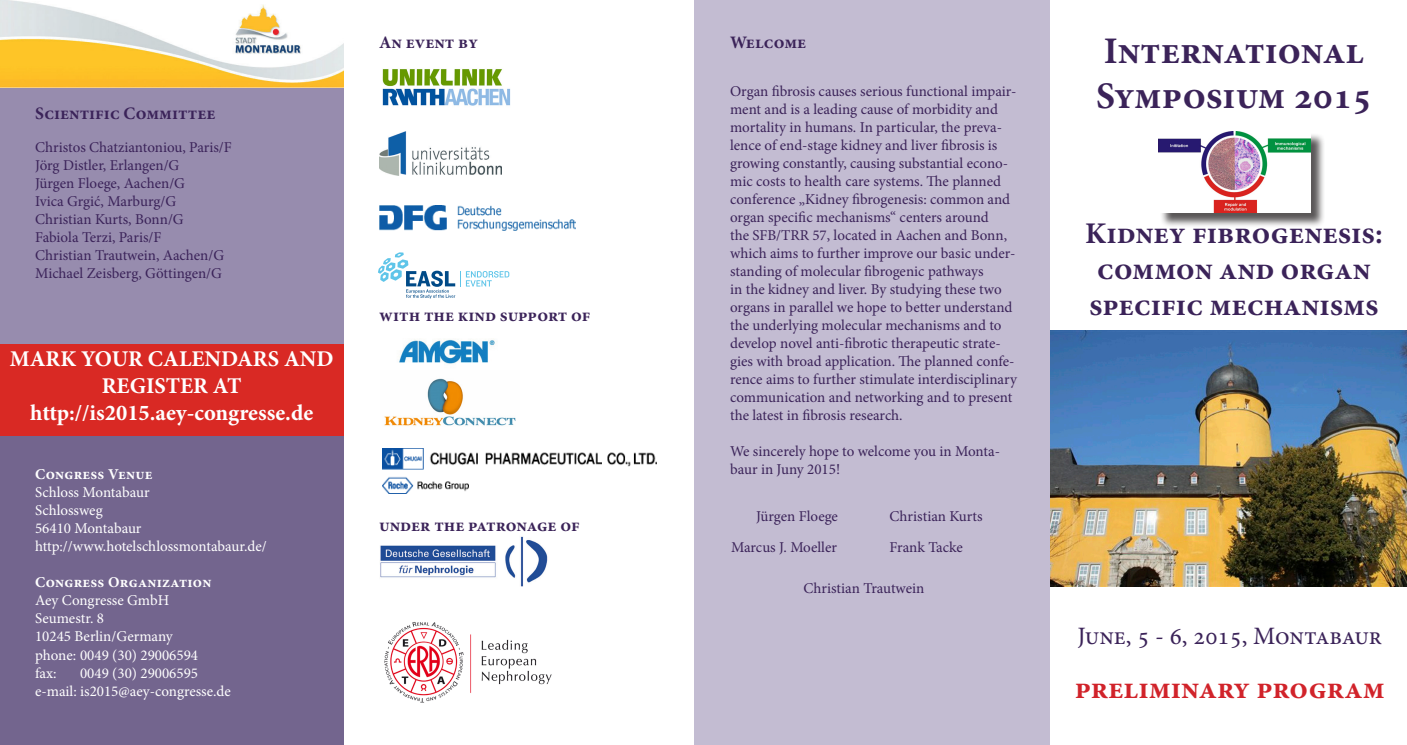
<style>
.page{position:relative;width:1407px;height:745px;background:#fff}
.page>*{position:absolute;margin:0;border:0;box-sizing:border-box;transform-origin:0 0}
.t1{font:700 37.5px/45px "Minion Pro";color:#3b2359}
.t2{font:700 30px/36px "Minion Pro";color:#3b2359}
.t3{font:700 30px "Minion Pro";color:#d1232a}
.t4{font:25px "Minion Pro";color:#3b2359}
.t5{font:700 22.5px/27px "Minion Pro";color:#fff;text-align:center}
.t6{font:700 17.5px "Minion Pro";color:#3b2359}
.t7{font:15px/18px "Minion Pro";color:#3b2359}
.t8{font:15px/18px "Minion Pro";color:#fff}
.t9{font:700 15px "Minion Pro";letter-spacing:.015em;color:#fff}
</style>
<div class="page">
<div style="left:0;top:408px;width:344px;height:336px;background:#73658e"></div>
<div style="left:0;top:0;width:344px;height:384px;background:#978cae"></div>
<div style="left:0;top:344px;width:344px;height:91px;background:#d92924"></div>
<img style="left:1050px;top:330px;width:357px;height:256px">
<div style="left:1160px;top:133px;width:165px;height:94px;background:#231f20;opacity:.75"></div>
<img style="left:1158px;top:131px;width:152px;height:81px">
<div style="left:694px;top:0;width:356px;height:744px;background:#c3bcd2"></div>
<img style="left:0;top:0;width:344px;height:87px">
<img style="left:382px;top:69px;width:129px;height:37px">
<img style="left:379px;top:131px;width:123px;height:44px">
<img style="left:379px;top:205px;width:196px;height:25px">
<img style="left:384px;top:378px;width:132px;height:48px">
<img style="left:399px;top:339px;width:96px;height:25px">
<img style="left:380px;top:536px;width:168px;height:51px">
<img style="left:384px;top:622px;width:168px;height:81px">
<img style="left:383px;top:448px;width:273px;height:45px">
<svg style="left:378px;top:252px;width:131px;height:46px"></svg>
<p class="t6" style="left:35px;top:101px;width:182px">Scientific Committee</p>
<p class="t7" style="left:35px;top:138px;width:198px">Christos Chatziantoniou, Paris/F<br>Jörg Distler, Erlangen/G<br>Jürgen Floege, Aachen/G<br>Ivica Grgić, Marburg/G<br>Christian Kurts, Bonn/G<br>Fabiola Terzi, Paris/F<br>Christian Trautwein, Aachen/G<br>Michael Zeisberg, Göttingen/G</p>
<h3 class="t5" style="left:10px;top:345px;width:325px">MARK YOUR CALENDARS AND<br>REGISTER AT http://is2015.aey-congresse.de</h3>
<p class="t9" style="left:35px;top:463px;width:119px">Congress Venue</p>
<p class="t8" style="left:35px;top:483px;width:233px">Schloss Montabaur<br>Schlossweg<br>56410 Montabaur http://www.hotelschlossmontabaur.de/</p>
<p class="t9" style="left:35px;top:571px;width:178px">Congress Organization</p>
<p class="t8" style="left:35px;top:591px;width:164px">Aey Congresse GmbH<br>Seumestr. 8<br>10245 Berlin/Germany phone: 0049 (30) 29006594 fax:</p>
<p class="t8" style="left:35px;top:663px;width:197px;text-indent:45px">0049 (30) 29006595 e-mail: is2015@aey-congresse.de</p>
<p class="t6" style="left:379px;top:30px;width:100px">An event by</p>
<p class="t6" style="left:379px;top:302px;width:213px">with the kind support of</p>
<p class="t6" style="left:379px;top:512px;width:202px">under the patronage of</p>
<p class="t6" style="left:730px;top:30px;width:78px">Welcome</p>
<p class="t7" style="left:730px;top:82px;width:288px">Organ fibrosis causes serious functional impair&shy;ment and is a leading cause of morbidity and mortality in humans. In particular, the preva&shy;lence of end-stage kidney and liver fibrosis is growing constantly, causing substantial econo&shy;mic costs to health care systems. The planned conference „Kidney fibrogenesis: common and organ specific mechanisms“ centers around<br>the SFB/TRR 57, located in Aachen and Bonn, which aims to further improve our basic under&shy;standing of molecular fibrogenic pathways<br>in the kidney and liver. By studying these two organs in parallel we hope to better understand the underlying molecular mechanisms and to develop novel anti-fibrotic therapeutic strate&shy;gies with broad application. The planned confe&shy;rence aims to further stimulate interdisciplinary communication and networking and to present the latest in fibrosis research.</p>
<p class="t7" style="left:730px;top:442px;width:271px">We sincerely hope to welcome you in Monta&shy;baur in Juny 2015!</p>
<p class="t7" style="left:756px;top:507px;width:83px">Jürgen Floege</p>
<p class="t7" style="left:889px;top:507px;width:95px">Christian Kurts</p>
<p class="t7" style="left:731px;top:538px;width:108px">Marcus J. Moeller</p>
<p class="t7" style="left:889px;top:538px;width:75px">Frank Tacke</p>
<p class="t7" style="left:803px;top:578px;width:122px">Christian Trautwein</p>
<h1 class="t1" style="left:1096px;top:28px;width:277px">International<br>Symposium 2015</h1>
<h2 class="t2" style="left:1085px;top:215px;width:299px">Kidney fibrogenesis: common and organ specific mechanisms</h2>
<h3 class="t4" style="left:1077px;top:618px;width:306px">June, 5 - 6, 2015, Montabaur</h3>
<h2 class="t3" style="left:1075px;top:666px;width:311px">preliminary program</h2>
</div>
